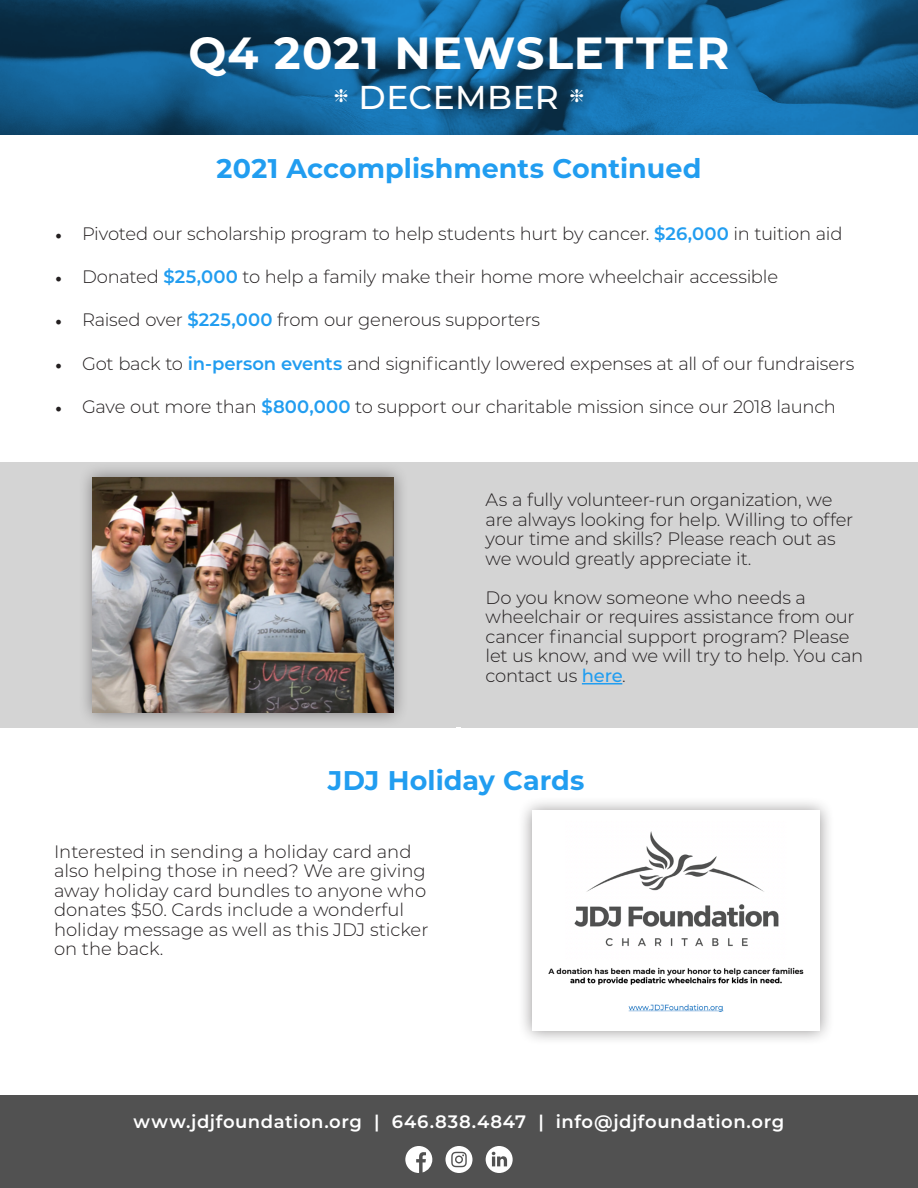
<style>
.page{position:relative;width:918px;height:1188px;background:#fff}
.page>*{position:absolute;margin:0;border:0;box-sizing:border-box;transform-origin:0 0}
.t1{font:700 45px "Montserrat";letter-spacing:.025em;color:#fff}
.t2{font:500 33px "Montserrat";letter-spacing:.01em;color:#fff}
.t3{font:700 27px "Montserrat";letter-spacing:.005em;color:#219df0}
.t4{font:300 18px/19.5px "Montserrat";letter-spacing:-.015em;color:#231f20}
.t5{font:600 18px "Montserrat";letter-spacing:.03em;color:#fff}
.s1{font-family:"Minion Pro";font-weight:400}
.s2{font-weight:600;color:#219df0}
.s3{font-weight:500;color:#219df0}
</style>
<div class="page">
<svg style="left:0;top:0;width:918px;height:135px;background:#135c8e"></svg>
<div style="left:0;top:1096px;width:918px;height:92px;background:#515151"></div>
<svg style="left:446px;top:1146px;width:26px;height:27px"></svg>
<svg style="left:486px;top:1146px;width:27px;height:27px"></svg>
<svg style="left:405px;top:1146px;width:27px;height:27px"></svg>
<div style="left:0;top:462px;width:918px;height:266px;background:#d4d4d4"></div>
<hr style="left:582px;top:683px;width:40px;height:2px;background:#219df0">
<div style="left:77px;top:462px;width:332px;height:266px;background:#231f20;opacity:.5"></div>
<img style="left:93px;top:477px;width:300px;height:236px">
<div style="left:517px;top:796px;width:318px;height:249px;background:#231f20;opacity:.5"></div>
<img style="left:532px;top:811px;width:288px;height:219px">
<p class="t1" style="left:189px;top:21px;width:542px">Q4 2021 NEWSLETTER</p>
<p class="t2" style="left:334px;top:74px;width:251px">❈ DECEMBER ❈</p>
<p class="t3" style="left:217px;top:149px;width:486px">2021 Accomplishments Continued</p>
<p class="t4" style="left:55px;top:223px;width:789px"><span class="s1">•</span> Pivoted our scholarship program to help students hurt by cancer. <span class="s2">$26,000</span> in tuition aid</p>
<p class="t4" style="left:55px;top:266px;width:725px"><span class="s1">•</span> Donated <span class="s2">$25,000</span> to help a family make their home more wheelchair accessible</p>
<p class="t4" style="left:55px;top:310px;width:487px"><span class="s1">•</span> Raised over <span class="s2">$225,000</span> from our generous supporters</p>
<p class="t4" style="left:55px;top:353px;width:801px"><span class="s1">•</span> Got back to <span class="s2">in-person events</span> and significantly lowered expenses at all of our fundraisers</p>
<p class="t4" style="left:55px;top:396px;width:783px"><span class="s1">•</span> Gave out more than <span class="s2">$800,000</span> to support our charitable mission since our 2018 launch</p>
<p class="t4" style="left:486px;top:490px;width:369px">As a fully volunteer-run organization, we are always looking for help. Willing to offer your time and skills? Please reach out as we would greatly appreciate it.</p>
<p class="t4" style="left:486px;top:587px;width:379px">Do you know someone who needs a wheelchair or requires assistance from our cancer financial support program? Please let us know, and we will try to help. You can contact us <span class="s3">here</span>.</p>
<p class="t3" style="left:328px;top:761px;width:258px">JDJ Holiday Cards</p>
<p class="t4" style="left:54px;top:841px;width:376px">Interested in sending a holiday card and also helping those in need? We are giving away holiday card bundles to anyone who donates $50. Cards include a wonderful holiday message as well as this JDJ sticker on the back.</p>
<p class="t5" style="left:134px;top:1109px;width:652px">www.jdjfoundation.org | 646.838.4847 | info@jdjfoundation.org</p>
</div>
